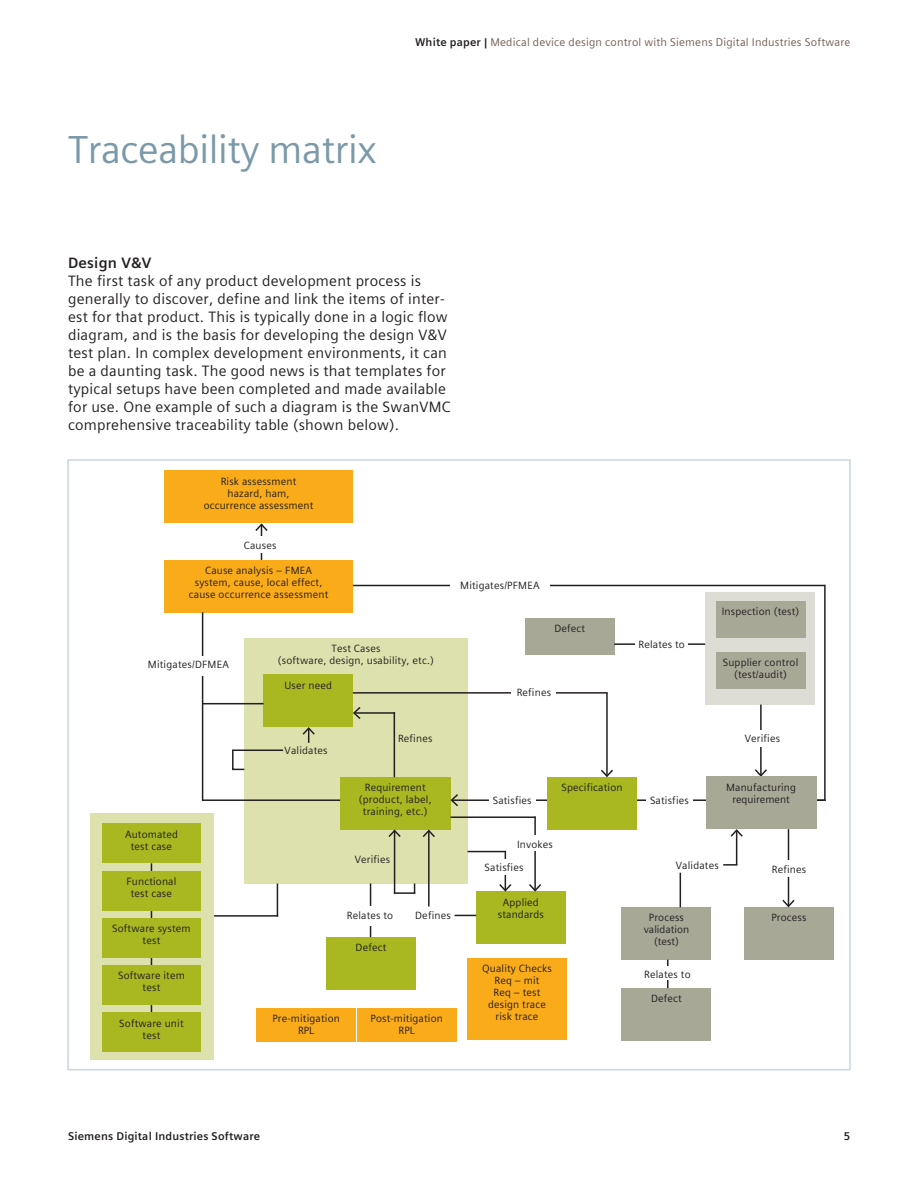
<style>
.page{position:relative;width:918px;height:1188px;background:#fff}
.page>*{position:absolute;margin:0;border:0;box-sizing:border-box;transform-origin:0 0}
.t1{font:39px "Siemens Sans Global";letter-spacing:-.01em;color:#7b99a9}
.t2{font:15px/18px "Siemens Sans Global";letter-spacing:.015em;color:#231f20}
.t3{font:700 15px "Siemens Sans Global";letter-spacing:.015em;color:#231f20}
.t4{font:11.25px "Siemens Sans Global";letter-spacing:.015em;color:#725e54}
.t5{font:700 11.25px "Siemens Sans Global";letter-spacing:.015em;color:#231f20}
.t6{font:10.5px/12px "Siemens Sans Global";letter-spacing:.015em;color:#231f20;text-align:center}
.s1{font-weight:700;color:#231f20}
</style>
<div class="page">
<div style="left:164px;top:471px;width:189px;height:52px;background:#faab1a"></div>
<div style="left:164px;top:560px;width:189px;height:52px;background:#faab1a"></div>
<div style="left:244px;top:638px;width:224px;height:246px;background:#dde1ad"></div>
<div style="left:264px;top:675px;width:89px;height:52px;background:#a9b720"></div>
<div style="left:340px;top:777px;width:110px;height:53px;background:#a9b720"></div>
<div style="left:476px;top:892px;width:90px;height:52px;background:#a9b720"></div>
<div style="left:326px;top:937px;width:90px;height:52px;background:#a9b720"></div>
<div style="left:91px;top:813px;width:123px;height:247px;background:#dde1ad"></div>
<div style="left:468px;top:958px;width:99px;height:82px;background:#faab1a"></div>
<div style="left:622px;top:988px;width:89px;height:52px;background:#a8a896"></div>
<div style="left:744px;top:907px;width:90px;height:53px;background:#a8a896"></div>
<div style="left:622px;top:907px;width:89px;height:53px;background:#a8a896"></div>
<div style="left:357px;top:1008px;width:99px;height:33px;background:#faab1a"></div>
<div style="left:257px;top:1008px;width:99px;height:33px;background:#faab1a"></div>
<div style="left:525px;top:618px;width:89px;height:37px;background:#a8a896"></div>
<div style="left:705px;top:592px;width:109px;height:113px;background:#deddd5"></div>
<div style="left:716px;top:601px;width:89px;height:37px;background:#a8a896"></div>
<div style="left:716px;top:652px;width:89px;height:37px;background:#a8a896"></div>
<hr style="left:202px;top:612px;width:1px;height:189px;background:#231f20">
<hr style="left:203px;top:799px;width:137px;height:2px;background:#231f20">
<hr style="left:203px;top:703px;width:61px;height:1px;background:#231f20">
<svg style="left:232px;top:749px;width:52px;height:22px"></svg>
<svg style="left:302px;top:727px;width:13px;height:16px"></svg>
<hr style="left:394px;top:712px;width:1px;height:65px;background:#231f20">
<hr style="left:354px;top:712px;width:41px;height:2px;background:#231f20">
<svg style="left:353px;top:707px;width:9px;height:12px"></svg>
<hr style="left:353px;top:692px;width:255px;height:2px;background:#231f20">
<div style="left:512px;top:684px;width:44px;height:17px;background:#fff"></div>
<hr style="left:606px;top:693px;width:2px;height:83px;background:#231f20">
<svg style="left:601px;top:768px;width:12px;height:9px"></svg>
<hr style="left:452px;top:799px;width:373px;height:2px;background:#231f20">
<svg style="left:450px;top:793px;width:10px;height:15px"></svg>
<div style="left:489px;top:792px;width:46px;height:16px;background:#fff"></div>
<div style="left:646px;top:792px;width:47px;height:16px;background:#fff"></div>
<hr style="left:450px;top:816px;width:86px;height:2px;background:#231f20">
<hr style="left:534px;top:817px;width:2px;height:74px;background:#231f20">
<svg style="left:527px;top:882px;width:16px;height:10px"></svg>
<hr style="left:505px;top:851px;width:1px;height:40px;background:#231f20">
<svg style="left:498px;top:882px;width:15px;height:10px"></svg>
<hr style="left:468px;top:851px;width:37px;height:1px;background:#231f20">
<div style="left:481px;top:859px;width:46px;height:16px;background:#fff"></div>
<hr style="left:394px;top:831px;width:1px;height:63px;background:#231f20">
<svg style="left:388px;top:829px;width:13px;height:10px"></svg>
<hr style="left:394px;top:892px;width:21px;height:2px;background:#231f20">
<hr style="left:370px;top:883px;width:1px;height:54px;background:#231f20">
<div style="left:342px;top:907px;width:56px;height:19px;background:#fff"></div>
<hr style="left:428px;top:831px;width:2px;height:76px;background:#231f20">
<svg style="left:422px;top:829px;width:13px;height:10px"></svg>
<hr style="left:277px;top:884px;width:1px;height:33px;background:#231f20">
<hr style="left:214px;top:915px;width:64px;height:2px;background:#231f20">
<hr style="left:261px;top:525px;width:1px;height:35px;background:#231f20">
<svg style="left:255px;top:523px;width:13px;height:10px"></svg>
<div style="left:238px;top:537px;width:44px;height:16px;background:#fff"></div>
<hr style="left:353px;top:585px;width:472px;height:1px;background:#231f20">
<div style="left:450px;top:577px;width:100px;height:18px;background:#fff"></div>
<div style="left:141px;top:656px;width:95px;height:19px;background:#fff"></div>
<hr style="left:614px;top:643px;width:91px;height:2px;background:#231f20">
<div style="left:636px;top:636px;width:52px;height:16px;background:#fff"></div>
<hr style="left:760px;top:705px;width:2px;height:71px;background:#231f20">
<svg style="left:753px;top:768px;width:16px;height:9px"></svg>
<hr style="left:788px;top:829px;width:1px;height:77px;background:#231f20">
<svg style="left:782px;top:898px;width:13px;height:10px"></svg>
<div style="left:763px;top:861px;width:52px;height:16px;background:#fff"></div>
<hr style="left:736px;top:830px;width:1px;height:35px;background:#231f20">
<svg style="left:730px;top:829px;width:13px;height:9px"></svg>
<svg style="left:723px;top:864px;width:14px;height:2px"></svg>
<hr style="left:680px;top:873px;width:1px;height:34px;background:#231f20">
<hr style="left:667px;top:960px;width:2px;height:28px;background:#231f20">
<div style="left:641px;top:966px;width:52px;height:14px;background:#fff"></div>
<hr style="left:824px;top:585px;width:2px;height:216px;background:#231f20">
<div style="left:706px;top:777px;width:110px;height:52px;background:#a8a896"></div>
<div style="left:547px;top:777px;width:90px;height:53px;background:#a9b720"></div>
<hr style="left:151px;top:863px;width:1px;height:149px;background:#231f20">
<div style="left:102px;top:824px;width:99px;height:39px;background:#a9b720"></div>
<div style="left:102px;top:871px;width:99px;height:40px;background:#a9b720"></div>
<div style="left:102px;top:918px;width:99px;height:40px;background:#a9b720"></div>
<div style="left:102px;top:965px;width:99px;height:40px;background:#a9b720"></div>
<div style="left:102px;top:1013px;width:99px;height:39px;background:#a9b720"></div>
<div style="left:736px;top:730px;width:53px;height:17px;background:#fff"></div>
<svg style="left:455px;top:915px;width:21px;height:1px"></svg>
<div style="left:512px;top:836px;width:46px;height:15px;background:#fff"></div>
<h1 class="t1" style="left:68px;top:120px;width:310px">Traceability matrix</h1>
<p class="t4" style="left:415px;top:34px;width:437px"><span class="s1">White paper |</span> Medical device design control with Siemens Digital Industries Software</p>
<h2 class="t3" style="left:68px;top:251px;width:85px">Design V&amp;V</h2>
<p class="t2" style="left:68px;top:272px;width:384px">The first task of any product development process is generally to discover, define and link the items of inter&shy;est for that product. This is typically done in a logic flow diagram, and is the basis for developing the design V&amp;V test plan. In complex development environments, it can be a daunting task. The good news is that templates for typical setups have been completed and made available for use. One example of such a diagram is the SwanVMC comprehensive traceability table (shown below).</p>
<p class="t6" style="left:204px;top:475px;width:111px">Risk assessment hazard, ham, occurrence assessment</p>
<p class="t6" style="left:244px;top:539px;width:34px">Causes</p>
<p class="t6" style="left:189px;top:565px;width:141px">Cause analysis – FMEA system, cause, local effect, cause occurrence assessment</p>
<p class="t6" style="left:148px;top:659px;width:82px">Mitigates/DFMEA</p>
<p class="t6" style="left:278px;top:642px;width:158px">Test Cases<br>(software, design, usability, etc.)</p>
<p class="t6" style="left:285px;top:679px;width:49px">User need</p>
<p class="t6" style="left:460px;top:580px;width:81px">Mitigates/PFMEA</p>
<p class="t6" style="left:554px;top:623px;width:32px">Defect</p>
<p class="t6" style="left:517px;top:687px;width:36px">Refines</p>
<p class="t6" style="left:639px;top:638px;width:48px">Relates to</p>
<p class="t6" style="left:722px;top:606px;width:79px">Inspection (test)</p>
<p class="t6" style="left:723px;top:657px;width:77px">Supplier control (test/audit)</p>
<p class="t6" style="left:125px;top:828px;width:54px">Automated test case</p>
<p class="t6" style="left:126px;top:875px;width:52px">Functional test case</p>
<p class="t6" style="left:112px;top:923px;width:80px">Software system test</p>
<p class="t6" style="left:118px;top:970px;width:68px">Software item test</p>
<p class="t6" style="left:119px;top:1017px;width:66px">Software unit test</p>
<p class="t6" style="left:285px;top:744px;width:44px">Validates</p>
<p class="t6" style="left:398px;top:733px;width:36px">Refines</p>
<p class="t6" style="left:359px;top:782px;width:74px">Requirement (product, label, training, etc.)</p>
<p class="t6" style="left:355px;top:853px;width:37px">Verifies</p>
<p class="t6" style="left:347px;top:909px;width:48px">Relates to</p>
<p class="t6" style="left:356px;top:942px;width:32px">Defect</p>
<p class="t6" style="left:415px;top:909px;width:37px">Defines</p>
<p class="t6" style="left:272px;top:1013px;width:69px">Pre-mitigation<br>RPL</p>
<p class="t6" style="left:371px;top:1013px;width:74px">Post-mitigation<br>RPL</p>
<p class="t6" style="left:745px;top:733px;width:37px">Verifies</p>
<p class="t6" style="left:562px;top:782px;width:62px">Specification</p>
<p class="t6" style="left:493px;top:795px;width:40px">Satisfies</p>
<p class="t6" style="left:650px;top:795px;width:40px">Satisfies</p>
<p class="t6" style="left:726px;top:781px;width:72px">Manufacturing requirement</p>
<p class="t6" style="left:517px;top:838px;width:37px">Invokes</p>
<p class="t6" style="left:485px;top:861px;width:40px">Satisfies</p>
<p class="t6" style="left:676px;top:859px;width:44px">Validates</p>
<p class="t6" style="left:772px;top:863px;width:36px">Refines</p>
<p class="t6" style="left:498px;top:896px;width:48px">Applied standards</p>
<p class="t6" style="left:482px;top:963px;width:71px">Quality Checks<br>Req – mit<br>Req – test design trace risk trace</p>
<p class="t6" style="left:649px;top:912px;width:37px">Process</p>
<p class="t6" style="left:771px;top:912px;width:37px">Process</p>
<p class="t6" style="left:644px;top:924px;width:47px">validation (test)</p>
<p class="t6" style="left:644px;top:969px;width:48px">Relates to</p>
<p class="t6" style="left:651px;top:993px;width:32px">Defect</p>
<p class="t5" style="left:68px;top:1127px;width:194px">Siemens Digital Industries Software</p>
<p class="t5" style="left:844px;top:1127px;width:8px">5</p>
</div>
